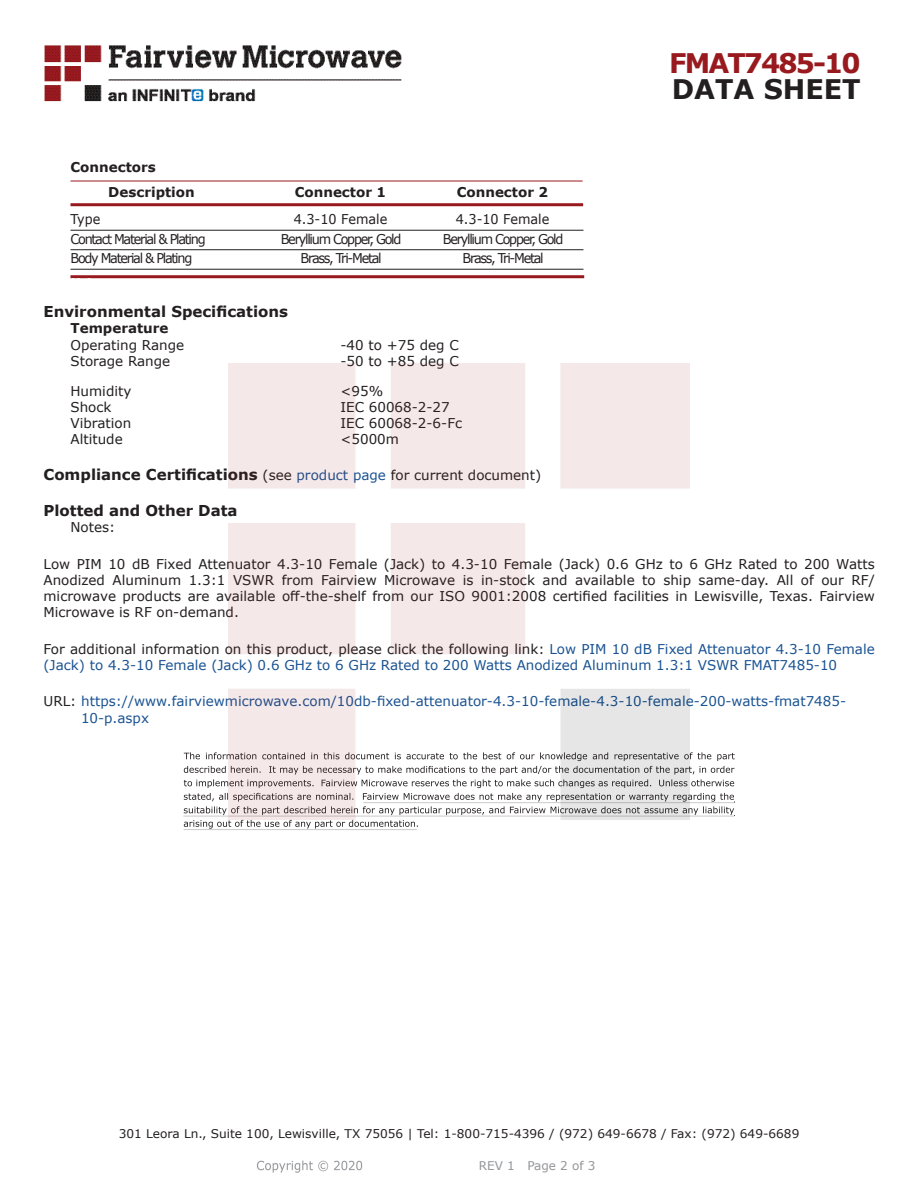
<style>
.page{position:relative;width:918px;height:1188px;background:#fff}
.page>*{position:absolute;margin:0;border:0;box-sizing:border-box;transform-origin:0 0}
.FM{font:700 27px "Verdana";letter-spacing:-.07em;color:#981a1e}
.t1{font:700 27px "Verdana";color:#231f20}
.Head1_for_Compliance{font:700 15px "Verdana";color:#231f20}
.Head1{font:700 15px "Verdana";color:#231f20}
.Table_Footer_Connect{font:700 15px "Verdana";color:#fff}
.Web_Description_Para{font:13.5px/16.2px "Verdana";color:#231f20;text-align:justify}
.Web_Description_Para-2{font:13.5px/16.2px "Verdana";color:#1a5392}
.Specs_Para{font:13.5px "Verdana";color:#231f20}
.Table_Body_Connector{font:13.5px "Verdana";letter-spacing:-.1em;color:#231f20;scale:.95 1}
.URL_para{font:13.5px/16.2px "Verdana";color:#1a5392}
.Table_Header_Connect{font:700 13.5px "Verdana";color:#231f20}
.Table_Body_Connector-2{font:13.5px "Verdana";color:#231f20;scale:.95 1}
.Head2_after_Head1{font:700 13.5px "Verdana";color:#231f20}
.Head3{font:700 13.5px "Verdana";color:#231f20}
.t2{font:12px "Verdana";color:#231f20}
.REV_Info{font:12px "Verdana";color:#939598}
.s1{font-weight:400;font-size:13.5px}
.s2{font-weight:400;font-size:13.5px;color:#1a5392}
.s3{color:#231f20}
</style>
<div class="page">
<hr style="left:70px;top:181px;width:513px;height:1px;background:#981a1e">
<hr style="left:70px;top:203px;width:513px;height:3px;background:#981a1e">
<hr style="left:70px;top:230px;width:514px;height:1px;background:#231f20">
<hr style="left:70px;top:249px;width:514px;height:1px;background:#231f20">
<hr style="left:70px;top:269px;width:514px;height:1px;background:#231f20">
<hr style="left:70px;top:275px;width:514px;height:3px;background:#981a1e">
<svg style="left:184px;top:752px;width:551px;height:77px"></svg>
<hr style="left:363px;top:802px;width:372px;height:1px;background:#231f20">
<hr style="left:183px;top:816px;width:551px;height:1px;background:#231f20">
<hr style="left:184px;top:829px;width:233px;height:1px;background:#231f20">
<img style="left:257px;top:1160px;width:106px;height:13px">
<img style="left:228px;top:364px;width:462px;height:456px">
<img style="left:44px;top:45px;width:358px;height:57px">
<p class="FM" style="left:669px;top:44px;width:193px">FMAT7485-10</p>
<p class="t1" style="left:672px;top:70px;width:191px">DATA SHEET</p>
<p class="Head3" style="left:70px;top:158px;width:87px">Connectors</p>
<p class="Table_Header_Connect" style="left:108px;top:183px;width:88px">Description</p>
<p class="Table_Header_Connect" style="left:295px;top:183px;width:93px">Connector 1</p>
<p class="Table_Header_Connect" style="left:457px;top:183px;width:93px">Connector 2</p>
<p class="Table_Body_Connector" style="left:70px;top:210px;width:33px">Type</p>
<p class="Table_Body_Connector-2" style="left:294px;top:210px;width:100px">4.3-10 Female</p>
<p class="Table_Body_Connector-2" style="left:456px;top:210px;width:100px">4.3-10 Female</p>
<p class="Table_Body_Connector" style="left:70px;top:230px;width:144px">Contact Material &amp; Plating</p>
<p class="Table_Body_Connector" style="left:281px;top:230px;width:128px">Beryllium Copper, Gold</p>
<p class="Table_Body_Connector" style="left:443px;top:230px;width:128px">Beryllium Copper, Gold</p>
<p class="Table_Body_Connector" style="left:70px;top:249px;width:130px">Body Material &amp; Plating</p>
<p class="Table_Body_Connector" style="left:301px;top:249px;width:87px">Brass, Tri-Metal</p>
<p class="Table_Body_Connector" style="left:463px;top:249px;width:87px">Brass, Tri-Metal</p>
<p class="Table_Footer_Connect" style="left:70px;top:265px;width:23px">.. .</p>
<p class="Head1" style="left:44px;top:301px;width:246px">Environmental Specifications</p>
<p class="Head2_after_Head1" style="left:70px;top:319px;width:100px">Temperature</p>
<p class="Specs_Para" style="left:70px;top:335px;width:115px">Operating Range</p>
<p class="Specs_Para" style="left:340px;top:335px;width:120px">-40 to +75 deg C</p>
<p class="Specs_Para" style="left:70px;top:352px;width:101px">Storage Range</p>
<p class="Specs_Para" style="left:340px;top:352px;width:120px">-50 to +85 deg C</p>
<p class="Specs_Para" style="left:70px;top:381px;width:62px">Humidity</p>
<p class="Specs_Para" style="left:340px;top:381px;width:44px">&lt;95%</p>
<p class="Specs_Para" style="left:70px;top:398px;width:42px">Shock</p>
<p class="Specs_Para" style="left:340px;top:398px;width:111px">IEC 60068-2-27</p>
<p class="Specs_Para" style="left:70px;top:414px;width:62px">Vibration</p>
<p class="Specs_Para" style="left:340px;top:414px;width:123px">IEC 60068-2-6-Fc</p>
<p class="Specs_Para" style="left:70px;top:430px;width:54px">Altitude</p>
<p class="Specs_Para" style="left:340px;top:430px;width:60px">&lt;5000m</p>
<p class="Head1_for_Compliance" style="left:44px;top:464px;width:499px">Compliance Certifications <span class="s1">(see</span> <span class="s2">product page</span> <span class="s1">for current document)</span></p>
<p class="Head1_for_Compliance" style="left:44px;top:500px;width:196px">Plotted and Other Data</p>
<p class="Specs_Para" style="left:70px;top:518px;width:46px">Notes:</p>
<p class="Web_Description_Para" style="left:44px;top:556px;width:833px">Low PIM 10 dB Fixed Attenuator 4.3-10 Female (Jack) to 4.3-10 Female (Jack) 0.6 GHz to 6 GHz Rated to 200 Watts Anodized Aluminum 1.3:1 VSWR from Fairview Microwave is in-stock and available to ship same-day. All of our RF/ microwave products are available off-the-shelf from our ISO 9001:2008 certified facilities in Lewisville, Texas. Fairview Microwave is RF on-demand.</p>
<p class="Web_Description_Para-2" style="left:44px;top:641px;width:833px"><span class="s3">For additional information on this product, please click the following link:</span> Low PIM 10 dB Fixed Attenuator 4.3-10 Female (Jack) to 4.3-10 Female (Jack) 0.6 GHz to 6 GHz Rated to 200 Watts Anodized Aluminum 1.3:1 VSWR FMAT7485-10</p>
<p class="URL_para" style="left:81px;top:693px;width:767px;text-indent:-38px"><span class="s3">URL:</span> https://www.fairviewmicrowave.com/10db-fixed-attenuator-4.3-10-female-4.3-10-female-200-watts-fmat7485-<br>10-p.aspx</p>
<p class="t2" style="left:119px;top:1125px;width:682px">301 Leora Ln., Suite 100, Lewisville, TX 75056 | Tel: 1-800-715-4396 / (972) 649-6678 / Fax: (972) 649-6689</p>
<p class="REV_Info" style="left:479px;top:1157px;width:118px">REV 1 Page 2 of 3</p>
</div>
